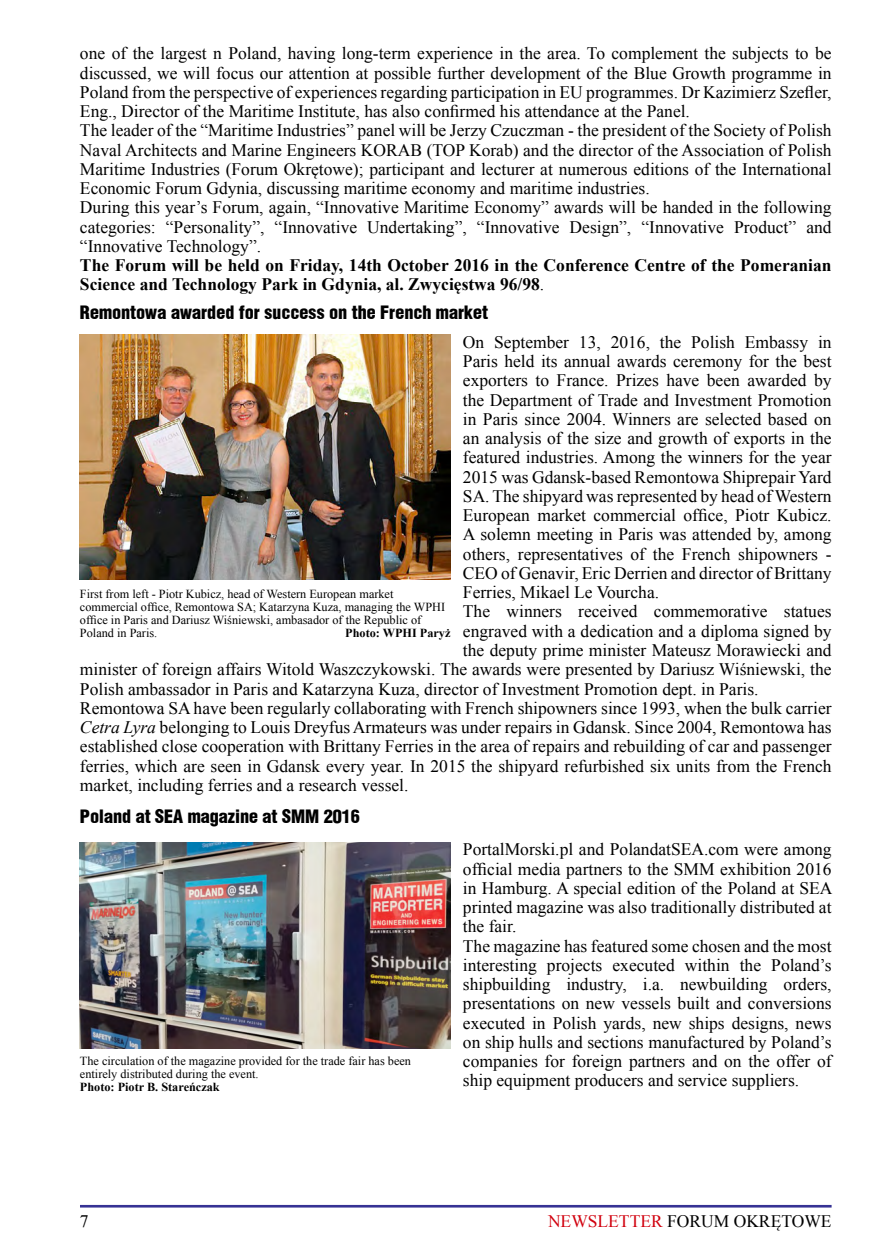
<style>
.page{position:relative;width:893px;height:1241px;background:#fff}
.page>*{position:absolute;margin:0;border:0;box-sizing:border-box;transform-origin:0 0}
.t1{font:18.38px "Switz Cond Blackpl";color:#000}
.t2{font:17.5px/19.2px "Times New Roman";color:#000}
.t3{font:700 17.5px/19.2px "Times New Roman";color:#000}
.t4{font:12.25px/13.1px "Times New Roman";color:#000}
.t5{font:700 12.25px "Times New Roman";color:#000}
.s1{font-weight:400}
.s2{font-style:italic}
.s3{color:#d1010e}
</style>
<div class="page">
<hr style="left:80px;top:1204px;width:752px;height:3px;background:#363294">
<img style="left:80px;top:334px;width:371px;height:246px">
<img style="left:80px;top:842px;width:371px;height:206px">
<p class="t2" style="left:80px;top:43px;width:753px">one of the largest n Poland, having long-term experience in the area. To complement the subjects to be discussed, we will focus our attention at possible further development of the Blue Growth programme in Poland from the perspective of experiences regarding participation in EU programmes. Dr Kazimierz Szefler, Eng., Director of the Maritime Institute, has also confirmed his attendance at the Panel.<br>The leader of the “Maritime Industries” panel will be Jerzy Czuczman - the president of the Society of Polish Naval Architects and Marine Engineers KORAB (TOP Korab) and the director of the Association of Polish Maritime Industries (Forum Okrętowe); participant and lecturer at numerous editions of the International Economic Forum Gdynia, discussing maritime economy and maritime industries.<br>During this year’s Forum, again, “Innovative Maritime Economy” awards will be handed in the following categories: “Personality”, “Innovative Undertaking”, “Innovative Design”, “Innovative Product” and “Innovative Technology”.</p>
<p class="t3" style="left:80px;top:255px;width:753px">The Forum will be held on Friday, 14th October 2016 in the Conference Centre of the Pomeranian<br>Science and Technology Park in Gdynia, al. Zwycięstwa 96/98<span class="s1">.</span></p>
<p class="t1" style="left:80px;top:300px;width:410px">Remontowa awarded for success on the French market</p>
<p class="t2" style="left:463px;top:332px;width:370px">On September 13, 2016, the Polish Embassy in</p>
<p class="t2" style="left:463px;top:351px;width:370px">Paris held its annual awards ceremony for the best</p>
<p class="t2" style="left:463px;top:370px;width:370px">exporters to France. Prizes have been awarded by</p>
<p class="t2" style="left:463px;top:389px;width:370px">the Department of Trade and Investment Promotion</p>
<p class="t2" style="left:463px;top:409px;width:370px">in Paris since 2004. Winners are selected based on</p>
<p class="t2" style="left:463px;top:428px;width:370px">an analysis of the size and growth of exports in the</p>
<p class="t2" style="left:463px;top:447px;width:370px">featured industries. Among the winners for the year</p>
<p class="t2" style="left:463px;top:466px;width:370px">2015 was Gdansk-based Remontowa Shiprepair Yard</p>
<p class="t2" style="left:463px;top:486px;width:370px">SA. The shipyard was represented by head of Western</p>
<p class="t2" style="left:463px;top:505px;width:370px">European market commercial office, Piotr Kubicz.</p>
<p class="t2" style="left:463px;top:524px;width:370px">A solemn meeting in Paris was attended by, among</p>
<p class="t2" style="left:463px;top:543px;width:370px">others, representatives of the French shipowners -</p>
<p class="t2" style="left:463px;top:563px;width:370px">CEO of Genavir, Eric Derrien and director of Brittany</p>
<p class="t2" style="left:463px;top:582px;width:198px">Ferries, Mikael Le Vourcha.</p>
<p class="t2" style="left:463px;top:601px;width:370px">The winners received commemorative statues</p>
<p class="t2" style="left:463px;top:620px;width:370px">engraved with a dedication and a diploma signed by</p>
<p class="t2" style="left:463px;top:640px;width:370px">the deputy prime minister Mateusz Morawiecki and</p>
<p class="t2" style="left:80px;top:659px;width:753px">minister of foreign affairs Witold Waszczykowski. The awards were presented by Dariusz Wiśniewski, the</p>
<p class="t2" style="left:80px;top:678px;width:680px">Polish ambassador in Paris and Katarzyna Kuza, director of Investment Promotion dept. in Paris.</p>
<p class="t2" style="left:80px;top:697px;width:753px">Remontowa SA have been regularly collaborating with French shipowners since 1993, when the bulk carrier</p>
<p class="t2" style="left:80px;top:717px;width:753px"><span class="s2">Cetra Lyra</span> belonging to Louis Dreyfus Armateurs was under repairs in Gdansk. Since 2004, Remontowa has</p>
<p class="t2" style="left:80px;top:736px;width:753px">established close cooperation with Brittany Ferries in the area of repairs and rebuilding of car and passenger</p>
<p class="t2" style="left:80px;top:755px;width:753px">ferries, which are seen in Gdansk every year. In 2015 the shipyard refurbished six units from the French</p>
<p class="t2" style="left:80px;top:774px;width:330px">market, including ferries and a research vessel.</p>
<p class="t4" style="left:80px;top:586px;width:367px">First from left - Piotr Kubicz, head of Western European market commercial office, Remontowa SA; Katarzyna Kuza, managing the WPHI office in Paris and Dariusz Wiśniewski, ambasador of the Republic of Poland in Paris.</p>
<p class="t5" style="left:345px;top:624px;width:107px">Photo: WPHI Paryż</p>
<p class="t1" style="left:80px;top:804px;width:281px">Poland at SEA magazine at SMM 2016</p>
<p class="t4" style="left:80px;top:1053px;width:332px">The circulation of the magazine provided for the trade fair has been entirely distributed during the event.</p>
<p class="t5" style="left:80px;top:1078px;width:141px">Photo: Piotr B. Stareńczak</p>
<p class="t2" style="left:463px;top:839px;width:371px">PortalMorski.pl and PolandatSEA.com were among official media partners to the SMM exhibition 2016 in Hamburg. A special edition of the Poland at SEA printed magazine was also traditionally distributed at the fair.<br>The magazine has featured some chosen and the most interesting projects executed within the Poland’s shipbuilding industry, i.a. newbuilding orders, presentations on new vessels built and conversions executed in Polish yards, new ships designs, news on ship hulls and sections manufactured by Poland’s companies for foreign partners and on the offer of ship equipment producers and service suppliers.</p>
<p class="t2" style="left:80px;top:1210px;width:10px">7</p>
<p class="t2" style="left:548px;top:1210px;width:285px"><span class="s3">NEWSLETTER</span> FORUM OKRĘTOWE</p>
</div>
